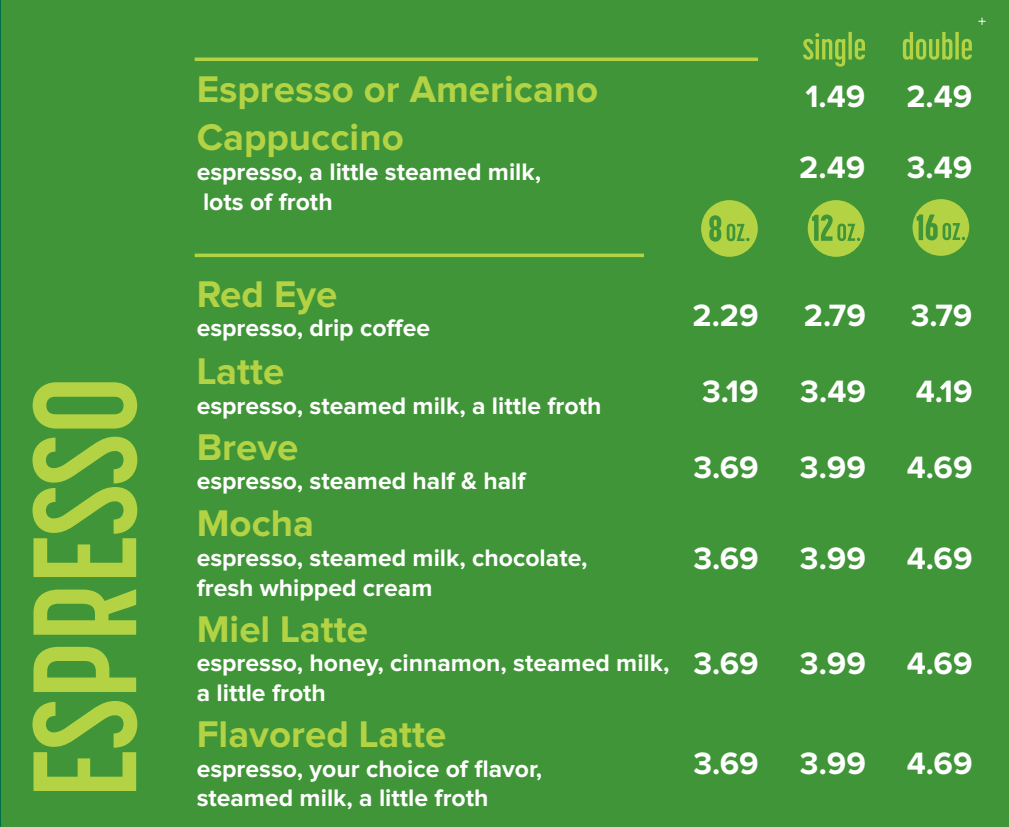
<style>
.page{position:relative;width:1009px;height:827px;background:#3f9537}
.page>*{position:absolute;margin:0;border:0;box-sizing:border-box;transform-origin:0 0}
.t1{font:700 38.5px "Proxima Nova";color:#b3d345}
.t2{font:700 32px "Proxima Nova";color:#fff}
.t3{font:700 24.75px/29.7px "Proxima Nova";color:#fff}
</style>
<div class="page">
<svg style="left:803px;top:32px;width:62px;height:35px"></svg>
<svg style="left:903px;top:32px;width:69px;height:28px"></svg>
<hr style="left:0;top:0;width:1px;height:827px;background:#007049">
<svg style="left:32px;top:382px;width:105px;height:409px"></svg>
<hr style="left:195px;top:58px;width:563px;height:3px;background:#b3d345">
<hr style="left:195px;top:254px;width:449px;height:3px;background:#b3d345">
<svg style="left:978px;top:18px;width:8px;height:7px"></svg>
<svg style="left:913px;top:199px;width:56px;height:57px"></svg>
<svg style="left:701px;top:200px;width:57px;height:57px"></svg>
<svg style="left:808px;top:200px;width:56px;height:57px"></svg>
<h1 class="t1" style="left:197px;top:72px;width:403px">Espresso or Americano</h1>
<p class="t2" style="left:805px;top:81px;width:61px">1.49</p>
<p class="t2" style="left:906px;top:81px;width:67px">2.49</p>
<h1 class="t1" style="left:197px;top:120px;width:209px">Cappuccino</h1>
<p class="t3" style="left:197px;top:158px;width:346px">espresso, a little steamed milk, lots of froth</p>
<p class="t2" style="left:799px;top:152px;width:67px">2.49</p>
<p class="t2" style="left:907px;top:152px;width:67px">3.49</p>
<h1 class="t1" style="left:197px;top:276px;width:142px">Red Eye</h1>
<p class="t3" style="left:197px;top:314px;width:235px">espresso, drip coffee</p>
<h1 class="t1" style="left:197px;top:354px;width:89px">Latte</h1>
<p class="t3" style="left:197px;top:392px;width:406px">espresso, steamed milk, a little froth</p>
<h1 class="t1" style="left:197px;top:429px;width:103px">Breve</h1>
<p class="t3" style="left:197px;top:467px;width:330px">espresso, steamed half &amp; half</p>
<p class="t2" style="left:693px;top:300px;width:68px">2.29</p>
<p class="t2" style="left:804px;top:300px;width:63px">2.79</p>
<p class="t2" style="left:911px;top:300px;width:63px">3.79</p>
<p class="t2" style="left:702px;top:377px;width:58px">3.19</p>
<p class="t2" style="left:800px;top:377px;width:67px">3.49</p>
<p class="t2" style="left:916px;top:377px;width:58px">4.19</p>
<p class="t2" style="left:693px;top:453px;width:67px">3.69</p>
<p class="t2" style="left:800px;top:453px;width:67px">3.99</p>
<p class="t2" style="left:907px;top:453px;width:67px">4.69</p>
<h1 class="t1" style="left:197px;top:506px;width:119px">Mocha</h1>
<p class="t3" style="left:197px;top:544px;width:392px">espresso, steamed milk, chocolate, fresh whipped cream</p>
<p class="t2" style="left:693px;top:544px;width:67px">3.69</p>
<p class="t2" style="left:800px;top:544px;width:67px">3.99</p>
<p class="t2" style="left:907px;top:544px;width:67px">4.69</p>
<h1 class="t1" style="left:197px;top:611px;width:173px">Miel Latte</h1>
<p class="t3" style="left:197px;top:649px;width:474px">espresso, honey, cinnamon, steamed milk, a little froth</p>
<p class="t2" style="left:693px;top:649px;width:67px">3.69</p>
<p class="t2" style="left:800px;top:649px;width:67px">3.99</p>
<p class="t2" style="left:907px;top:649px;width:67px">4.69</p>
<h1 class="t1" style="left:197px;top:716px;width:251px">Flavored Latte</h1>
<p class="t3" style="left:197px;top:754px;width:347px">espresso, your choice of flavor, steamed milk, a little froth</p>
<p class="t2" style="left:693px;top:749px;width:67px">3.69</p>
<p class="t2" style="left:800px;top:749px;width:67px">3.99</p>
<p class="t2" style="left:907px;top:749px;width:67px">4.69</p>
</div>
